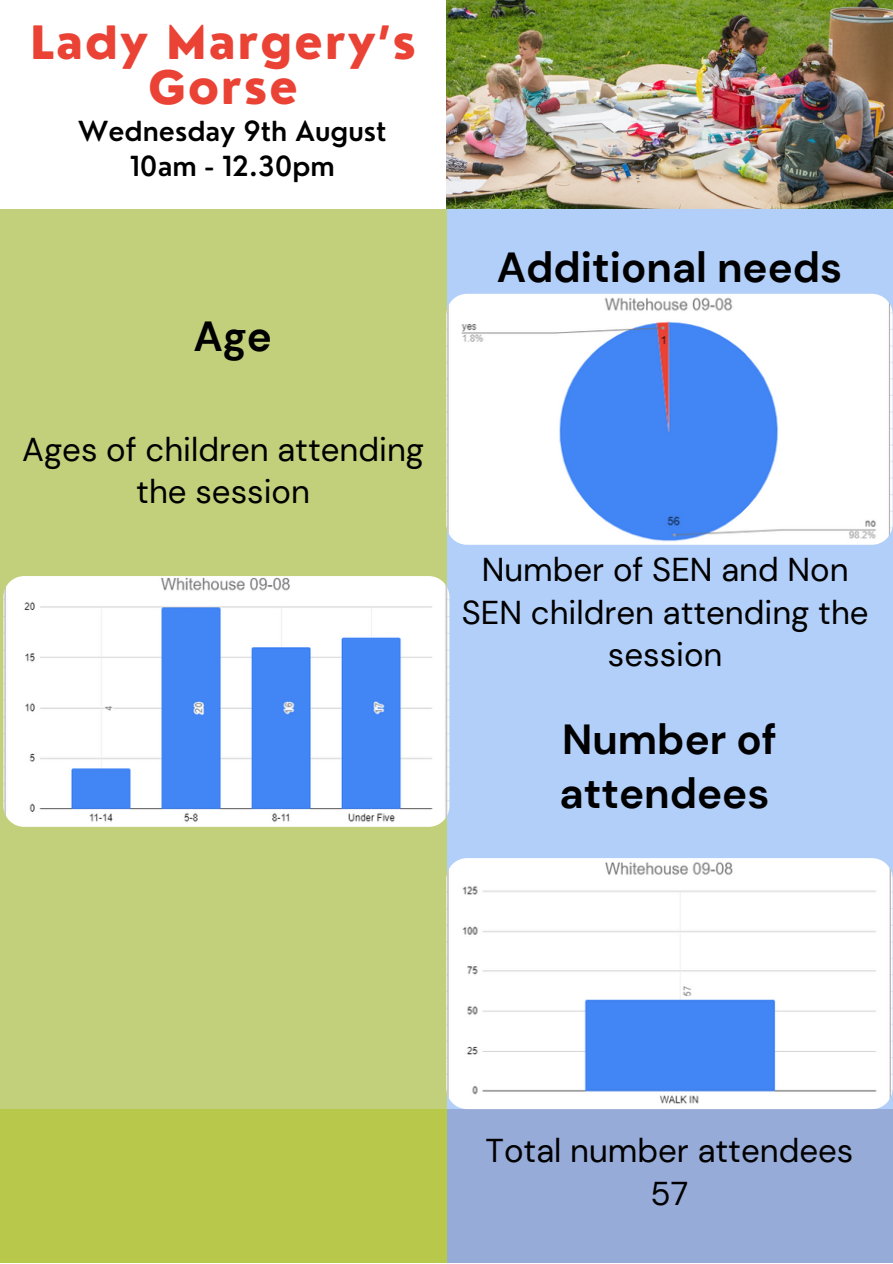
<style>
.page{position:relative;width:893px;height:1264px;background:#fff}
.page>*{position:absolute;margin:0;border:0;box-sizing:border-box;transform-origin:0 0}
.t1{font:800 44.85px/44.2px "Nourd";letter-spacing:.035em;color:#ea4335;text-align:center}
.t2{font:700 42px/54px "DM Sans";color:#000}
.t3{font:33px/42.8px "DM Sans";color:#000;text-align:center}
.t4{font:600 27px "Nourd";color:#000}
</style>
<div class="page">
<img style="left:446px;top:1px;width:446px;height:208px">
<div style="left:446px;top:209px;width:446px;height:900px;background:#b2cff9"></div>
<div style="left:0;top:209px;width:446px;height:900px;background:#c2cf7b"></div>
<div style="left:446px;top:1109px;width:446px;height:153px;background:#97abd8"></div>
<div style="left:0;top:1109px;width:446px;height:153px;background:#b7c84a"></div>
<img style="left:446px;top:294px;width:446px;height:251px;border-radius:21px">
<img style="left:446px;top:858px;width:446px;height:251px;border-radius:21px">
<img style="left:3px;top:576px;width:446px;height:251px;border-radius:21px">
<p class="t1" style="left:30px;top:20px;width:387px">Lady Margery’s<br>Gorse</p>
<p class="t4" style="left:78px;top:114px;width:310px">Wednesday 9th August</p>
<p class="t4" style="left:130px;top:148px;width:207px">10am - 12.30pm</p>
<p class="t2" style="left:193px;top:309px;width:80px">Age</p>
<p class="t3" style="left:22px;top:428px;width:403px">Ages of children attending the session</p>
<p class="t2" style="left:496px;top:241px;width:347px">Additional needs</p>
<p class="t3" style="left:461px;top:548px;width:408px">Number of SEN and Non<br>SEN children attending the session</p>
<p class="t2" style="left:559px;top:712px;width:219px">Number of attendees</p>
<p class="t3" style="left:485px;top:1129px;width:369px">Total number attendees<br>57</p>
</div>
